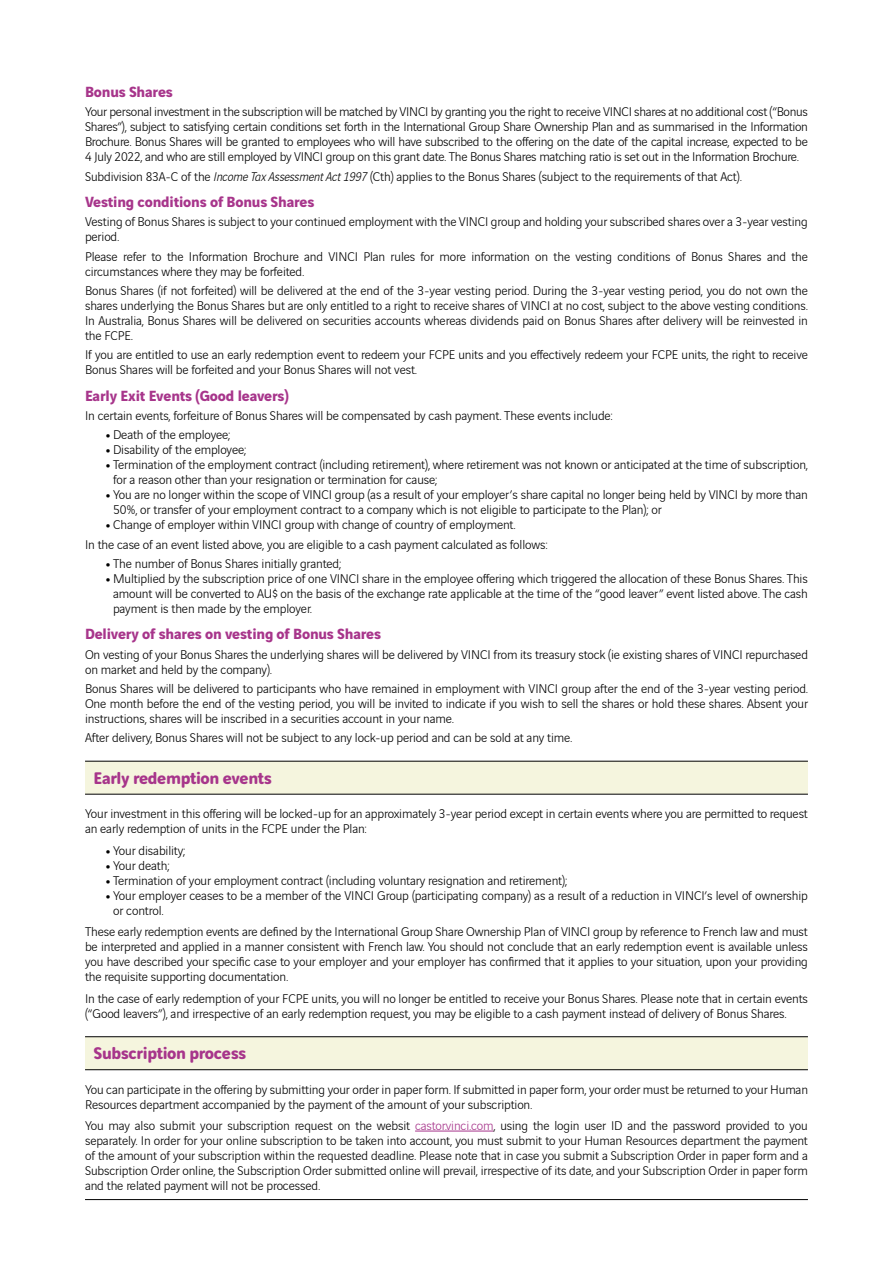
<style>
.page{position:relative;width:893px;height:1263px;background:#fff}
.page>*{position:absolute;margin:0;border:0;box-sizing:border-box;transform-origin:0 0}
.t1{font:700 18px "Vinci Rounded";letter-spacing:-.02em;color:#a7358b}
.t2{font:700 15.75px "Vinci Sans";letter-spacing:-.01em;color:#a7358b}
.t3{font:300 13.5px/15px "Vinci Sans";letter-spacing:-.01em;color:#000}
.s1{font-style:italic}
.s2{font-weight:900}
.s3{color:#a7358b}
</style>
<div class="page">
<hr style="left:85px;top:1199px;width:723px;height:1px;background:#000">
<hr style="left:415px;top:1131px;width:78px;height:1px;background:#a7358b">
<div style="left:85px;top:761px;width:723px;height:33px;background:#f5f5de"></div>
<hr style="left:85px;top:761px;width:723px;height:1px;background:#000">
<hr style="left:85px;top:794px;width:723px;height:1px;background:#000">
<div style="left:85px;top:1037px;width:723px;height:33px;background:#f5f5de"></div>
<hr style="left:85px;top:1036px;width:723px;height:1px;background:#000">
<hr style="left:85px;top:1069px;width:723px;height:1px;background:#000">
<p class="t2" style="left:85px;top:79px;width:89px">Bonus Shares</p>
<p class="t3" style="left:85px;top:103px;width:724px;text-align:justify">Your personal investment in the subscription will be matched by VINCI by granting you the right to receive VINCI shares at no additional cost (“Bonus Shares”), subject to satisfying certain conditions set forth in the International Group Share Ownership Plan and as summarised in the Information Brochure. Bonus Shares will be granted to employees who will have subscribed to the offering on the date of the capital increase, expected to be 4 July 2022, and who are still employed by VINCI group on this grant date. The Bonus Shares matching ratio is set out in the Information Brochure.</p>
<p class="t3" style="left:85px;top:168px;width:658px">Subdivision 83A-C of the <span class="s1">Income Tax Assessment Act 1997</span> (Cth) applies to the Bonus Shares (subject to the requirements of that Act).</p>
<p class="t2" style="left:85px;top:190px;width:231px">Vesting conditions of Bonus Shares</p>
<p class="t3" style="left:85px;top:213px;width:724px">Vesting of Bonus Shares is subject to your continued employment with the VINCI group and holding your subscribed shares over a 3-year vesting period.</p>
<p class="t3" style="left:85px;top:248px;width:724px">Please refer to the Information Brochure and VINCI Plan rules for more information on the vesting conditions of Bonus Shares and the circumstances where they may be forfeited.</p>
<p class="t3" style="left:85px;top:282px;width:724px;text-align:justify">Bonus Shares (if not forfeited) will be delivered at the end of the 3-year vesting period. During the 3-year vesting period, you do not own the shares underlying the Bonus Shares but are only entitled to a right to receive shares of VINCI at no cost, subject to the above vesting conditions.<br>In Australia, Bonus Shares will be delivered on securities accounts whereas dividends paid on Bonus Shares after delivery will be reinvested in the FCPE.</p>
<p class="t3" style="left:85px;top:346px;width:724px">If you are entitled to use an early redemption event to redeem your FCPE units and you effectively redeem your FCPE units, the right to receive<br>Bonus Shares will be forfeited and your Bonus Shares will not vest.</p>
<p class="t2" style="left:85px;top:383px;width:205px">Early Exit Events (Good leavers)</p>
<p class="t3" style="left:85px;top:407px;width:529px">In certain events, forfeiture of Bonus Shares will be compensated by cash payment. These events include:</p>
<p class="t3" style="left:106px;top:426px;width:126px"><span class="s2">•</span> Death of the employee;</p>
<p class="t3" style="left:106px;top:441px;width:142px"><span class="s2">•</span> Disability of the employee;</p>
<p class="t3" style="left:113px;top:456px;width:696px;text-indent:-7px"><span class="s2">•</span> Termination of the employment contract (including retirement), where retirement was not known or anticipated at the time of subscription, for a reason other than your resignation or termination for cause;</p>
<p class="t3" style="left:113px;top:486px;width:696px;text-indent:-7px"><span class="s2">•</span> You are no longer within the scope of VINCI group (as a result of your employer’s share capital no longer being held by VINCI by more than<br>50%, or transfer of your employment contract to a company which is not eligible to participate to the Plan); or</p>
<p class="t3" style="left:85px;top:514px;width:464px;line-height:19.2px;text-indent:21px"><span class="s2">•</span> Change of employer within VINCI group with change of country of employment.<br>In the case of an event listed above, you are eligible to a cash payment calculated as follows:</p>
<p class="t3" style="left:106px;top:555px;width:237px"><span class="s2">•</span> The number of Bonus Shares initially granted;</p>
<p class="t3" style="left:113px;top:570px;width:696px;text-align:justify;text-indent:-7px"><span class="s2">•</span> Multiplied by the subscription price of one VINCI share in the employee offering which triggered the allocation of these Bonus Shares. This amount will be converted to AU$ on the basis of the exchange rate applicable at the time of the “good leaver” event listed above. The cash payment is then made by the employer.</p>
<p class="t2" style="left:85px;top:622px;width:297px">Delivery of shares on vesting of Bonus Shares</p>
<p class="t3" style="left:85px;top:645px;width:724px">On vesting of your Bonus Shares the underlying shares will be delivered by VINCI from its treasury stock (ie existing shares of VINCI repurchased on market and held by the company).</p>
<p class="t3" style="left:85px;top:680px;width:724px;text-align:justify">Bonus Shares will be delivered to participants who have remained in employment with VINCI group after the end of the 3-year vesting period.<br>One month before the end of the vesting period, you will be invited to indicate if you wish to sell the shares or hold these shares. Absent your instructions, shares will be inscribed in a securities account in your name.</p>
<p class="t3" style="left:85px;top:729px;width:489px">After delivery, Bonus Shares will not be subject to any lock-up period and can be sold at any time.</p>
<h1 class="t1" style="left:94px;top:764px;width:180px">Early redemption events</h1>
<p class="t3" style="left:85px;top:805px;width:724px">Your investment in this offering will be locked-up for an approximately 3-year period except in certain events where you are permitted to request an early redemption of units in the FCPE under the Plan:</p>
<p class="t3" style="left:106px;top:842px;width:81px"><span class="s2">•</span> Your disability;</p>
<p class="t3" style="left:106px;top:857px;width:65px"><span class="s2">•</span> Your death;</p>
<p class="t3" style="left:106px;top:872px;width:463px"><span class="s2">•</span> Termination of your employment contract (including voluntary resignation and retirement);</p>
<p class="t3" style="left:113px;top:887px;width:696px;text-indent:-7px"><span class="s2">•</span> Your employer ceases to be a member of the VINCI Group (participating company) as a result of a reduction in VINCI’s level of ownership or control.</p>
<p class="t3" style="left:85px;top:923px;width:724px;text-align:justify">These early redemption events are defined by the International Group Share Ownership Plan of VINCI group by reference to French law and must be interpreted and applied in a manner consistent with French law. You should not conclude that an early redemption event is available unless you have described your specific case to your employer and your employer has confirmed that it applies to your situation, upon your providing the requisite supporting documentation.</p>
<p class="t3" style="left:85px;top:989px;width:724px">In the case of early redemption of your FCPE units, you will no longer be entitled to receive your Bonus Shares. Please note that in certain events (“Good leavers”), and irrespective of an early redemption request, you may be eligible to a cash payment instead of delivery of Bonus Shares.</p>
<h1 class="t1" style="left:94px;top:1040px;width:154px">Subscription process</h1>
<p class="t3" style="left:85px;top:1081px;width:724px">You can participate in the offering by submitting your order in paper form. If submitted in paper form, your order must be returned to your Human<br>Resources department accompanied by the payment of the amount of your subscription.</p>
<p class="t3" style="left:85px;top:1117px;width:724px;text-align:justify">You may also submit your subscription request on the websit <span class="s3">castor.vinci.com</span>, using the login user ID and the password provided to you separately. In order for your online subscription to be taken into account, you must submit to your Human Resources department the payment of the amount of your subscription within the requested deadline. Please note that in case you submit a Subscription Order in paper form and a Subscription Order online, the Subscription Order submitted online will prevail, irrespective of its date, and your Subscription Order in paper form and the related payment will not be processed.</p>
</div>
